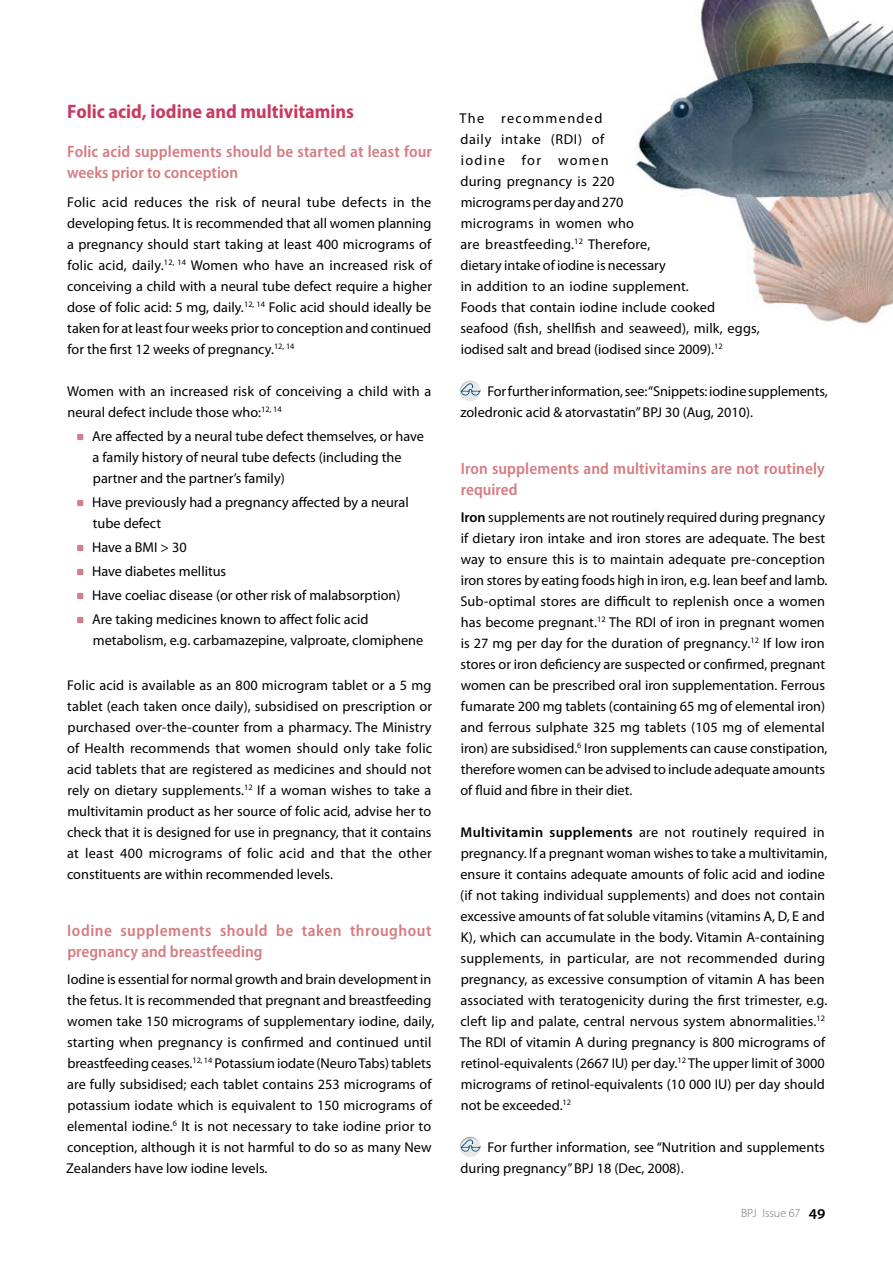
<style>
.page{position:relative;width:893px;height:1263px;background:#fff}
.page>*{position:absolute;margin:0;border:0;box-sizing:border-box;transform-origin:0 0}
.t1{font:700 semi-condensed 19.5px "Myriad Pro";color:#c63b63}
.t2{font:600 semi-condensed 16.5px/21px "Myriad Pro";letter-spacing:.005em;color:#d57c82}
.t3{font:600 semi-condensed 16.5px/21px "Myriad Pro";letter-spacing:.03em;color:#d57c82}
.t4{font:14.25px/21px "Myriad Pro";color:#000}
.t5{font:300 12px "Myriad Pro";color:#707173}
.s1{font-weight:600}
.s2{font-weight:600;font-size:15.75px;color:#000}
</style>
<div class="page">
<img style="left:627px;top:0;width:266px;height:324px">
<svg style="left:77px;top:434px;width:6px;height:6px"></svg>
<svg style="left:77px;top:500px;width:6px;height:6px"></svg>
<svg style="left:77px;top:545px;width:6px;height:6px"></svg>
<svg style="left:77px;top:569px;width:6px;height:6px"></svg>
<svg style="left:77px;top:593px;width:6px;height:6px"></svg>
<svg style="left:77px;top:617px;width:6px;height:6px"></svg>
<div style="left:458px;top:378px;width:24px;height:24px;background:#000;opacity:.4"></div>
<svg style="left:461px;top:383px;width:20px;height:12px"></svg>
<div style="left:458px;top:1134px;width:24px;height:24px;background:#000;opacity:.4"></div>
<svg style="left:461px;top:1139px;width:20px;height:12px"></svg>
<h1 class="t1" style="left:67px;top:101px;width:288px">Folic acid, iodine and multivitamins</h1>
<p class="t2" style="left:67px;top:141px;width:366px">Folic acid supplements should be started at least four weeks prior to conception</p>
<p class="t4" style="left:67px;top:191px;width:366px;text-align:justify">Folic acid reduces the risk of neural tube defects in the developing fetus. It is recommended that all women planning a pregnancy should start taking at least 400 micrograms of folic acid, daily.<sup>12,</sup> <sup>14</sup> Women who have an increased risk of conceiving a child with a neural tube defect require a higher dose of folic acid: 5 mg, daily.<sup>12,</sup> <sup>14</sup> Folic acid should ideally be taken for at least four weeks prior to conception and continued for the first 12 weeks of pregnancy.<sup>12,</sup> <sup>14</sup></p>
<p class="t4" style="left:67px;top:380px;width:366px">Women with an increased risk of conceiving a child with a neural defect include those who:<sup>12,</sup> <sup>14</sup></p>
<p class="t4" style="left:92px;top:425px;width:333px">Are affected by a neural tube defect themselves, or have a family history of neural tube defects (including the partner and the partner’s family)</p>
<p class="t4" style="left:92px;top:491px;width:318px">Have previously had a pregnancy affected by a neural tube defect</p>
<p class="t4" style="left:92px;top:535px;width:310px;line-height:24px">Have a BMI &gt; 30<br>Have diabetes mellitus<br>Have coeliac disease (or other risk of malabsorption)<br>Are taking medicines known to affect folic acid</p>
<p class="t4" style="left:93px;top:630px;width:332px">metabolism, e.g. carbamazepine, valproate, clomiphene</p>
<p class="t4" style="left:67px;top:675px;width:367px;text-align:justify">Folic acid is available as an 800 microgram tablet or a 5 mg tablet (each taken once daily), subsidised on prescription or purchased over-the-counter from a pharmacy. The Ministry of Health recommends that women should only take folic acid tablets that are registered as medicines and should not rely on dietary supplements.<sup>12</sup> If a woman wishes to take a multivitamin product as her source of folic acid, advise her to check that it is designed for use in pregnancy, that it contains at least 400 micrograms of folic acid and that the other constituents are within recommended levels.</p>
<p class="t3" style="left:67px;top:920px;width:366px">Iodine supplements should be taken throughout pregnancy and breastfeeding</p>
<p class="t4" style="left:66px;top:968px;width:370px">Iodine is essential for normal growth and brain development in the fetus. It is recommended that pregnant and breastfeeding women take 150 micrograms of supplementary iodine, daily, starting when pregnancy is confirmed and continued until breastfeeding ceases.<sup>12,</sup> <sup>14</sup> Potassium iodate (Neuro Tabs) tablets are fully subsidised; each tablet contains 253 micrograms of potassium iodate which is equivalent to 150 micrograms of elemental iodine.<sup>6</sup> It is not necessary to take iodine prior to conception, although it is not harmful to do so as many New Zealanders have low iodine levels.</p>
<p class="t4" style="left:460px;top:108px;width:302px">The recommended<br>daily intake (RDI) of<br>iodine for women<br>during pregnancy is 220<br>micrograms per day and 270<br>micrograms in women who<br>are breastfeeding.<sup>12</sup> Therefore,<br>dietary intake of iodine is necessary<br>in addition to an iodine supplement.<br>Foods that contain iodine include cooked seafood (fish, shellfish and seaweed), milk, eggs, iodised salt and bread (iodised since 2009).<sup>12</sup></p>
<p class="t4" style="left:460px;top:380px;width:369px;text-indent:27px">For further information, see: “Snippets: iodine supplements, zoledronic acid &amp; atorvastatin” BPJ 30 (Aug, 2010).</p>
<p class="t2" style="left:461px;top:458px;width:366px">Iron supplements and multivitamins are not routinely required</p>
<p class="t4" style="left:460px;top:506px;width:369px"><span class="s1">Iron</span> supplements are not routinely required during pregnancy if dietary iron intake and iron stores are adequate. The best way to ensure this is to maintain adequate pre-conception iron stores by eating foods high in iron, e.g. lean beef and lamb.<br>Sub-optimal stores are difficult to replenish once a women has become pregnant.<sup>12</sup> The RDI of iron in pregnant women is 27 mg per day for the duration of pregnancy.<sup>12</sup> If low iron stores or iron deficiency are suspected or confirmed, pregnant women can be prescribed oral iron supplementation. Ferrous fumarate 200 mg tablets (containing 65 mg of elemental iron) and ferrous sulphate 325 mg tablets (105 mg of elemental iron) are subsidised.<sup>6</sup> Iron supplements can cause constipation, therefore women can be advised to include adequate amounts of fluid and fibre in their diet.</p>
<p class="t4" style="left:460px;top:822px;width:369px"><span class="s1">Multivitamin supplements</span> are not routinely required in pregnancy. If a pregnant woman wishes to take a multivitamin, ensure it contains adequate amounts of folic acid and iodine (if not taking individual supplements) and does not contain excessive amounts of fat soluble vitamins (vitamins A, D, E and K), which can accumulate in the body. Vitamin A-containing supplements, in particular, are not recommended during pregnancy, as excessive consumption of vitamin A has been associated with teratogenicity during the first trimester, e.g. cleft lip and palate, central nervous system abnormalities.<sup>12<br></sup>The RDI of vitamin A during pregnancy is 800 micrograms of retinol-equivalents (2667 IU) per day.<sup>12</sup> The upper limit of 3000 micrograms of retinol-equivalents (10 000 IU) per day should not be exceeded.<sup>12</sup></p>
<p class="t4" style="left:460px;top:1136px;width:366px;text-indent:27px">For further information, see “Nutrition and supplements during pregnancy” BPJ 18 (Dec, 2008).</p>
<p class="t5" style="left:741px;top:1206px;width:86px">BPJ Issue 67 <span class="s2">49</span></p>
</div>
